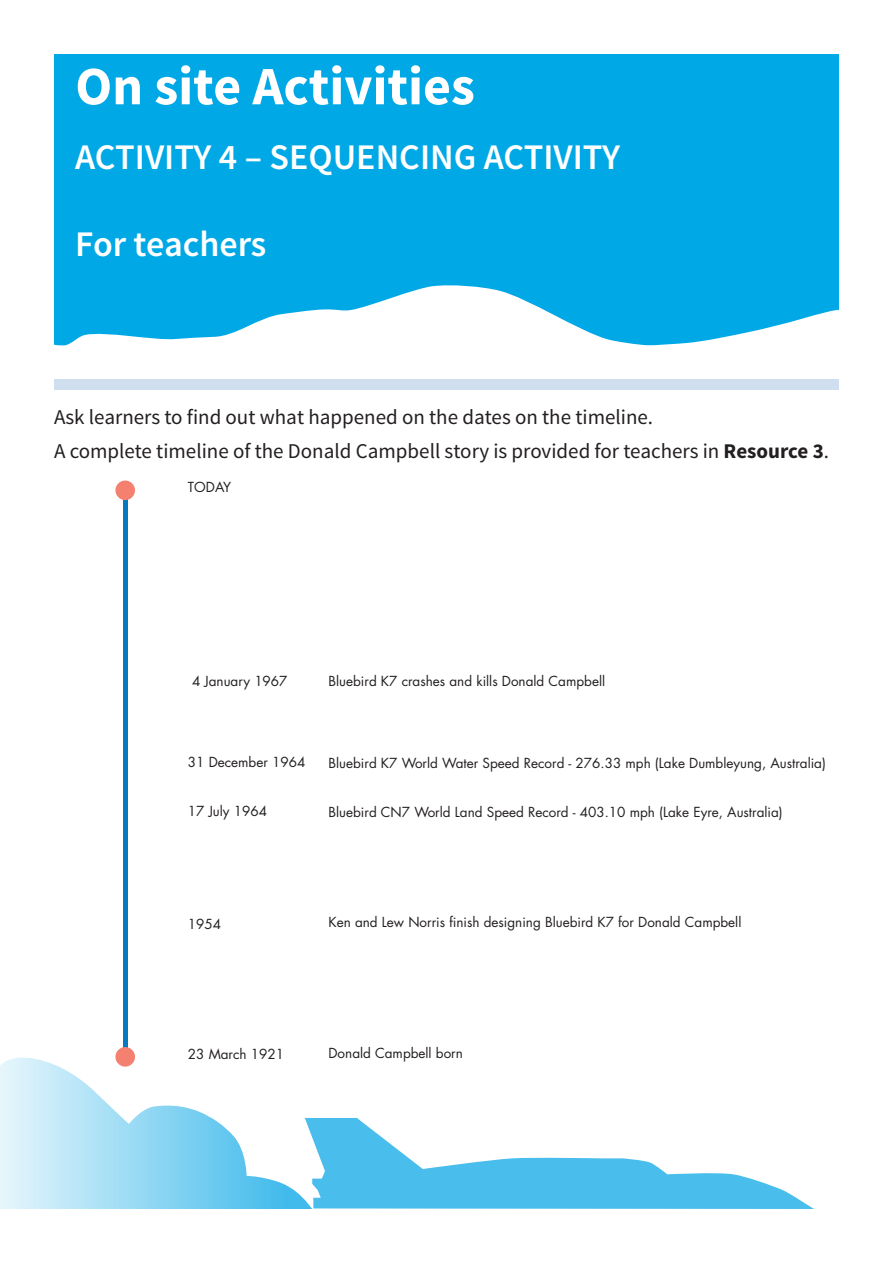
<style>
.page{position:relative;width:893px;height:1263px;background:#fff}
.page>*{position:absolute;margin:0;border:0;box-sizing:border-box;transform-origin:0 0}
.t1{font:700 54px "Source Sans Pro";color:#fff}
.t2{font:600 36px "Source Sans Pro";color:#fff}
.t3{font:21px "Source Sans Pro";color:#231f20}
.t4{font:13.5px "Futura Std";color:#231f20}
.s1{font-weight:700}
</style>
<div class="page">
<div style="left:54px;top:379px;width:785px;height:10px;background:#cfdff0"></div>
<svg style="left:54px;top:54px;width:785px;height:292px;background:#15b0e8"></svg>
<svg style="left:313px;top:1118px;width:502px;height:91px;fill:#49bdec"></svg>
<svg style="left:0;top:1057px;width:313px;height:152px"></svg>
<div style="left:123px;top:490px;width:5px;height:566px;background:#057ac0"></div>
<div style="left:115px;top:480px;width:20px;height:20px;background:#f4806f;border-radius:50%"></div>
<div style="left:115px;top:1047px;width:20px;height:20px;background:#f4806f;border-radius:50%"></div>
<p class="t1" style="left:75px;top:52px;width:401px">On site Activities</p>
<p class="t2" style="left:75px;top:134px;width:546px">ACTIVITY 4 – SEQUENCING ACTIVITY</p>
<p class="t2" style="left:75px;top:221px;width:193px">For teachers</p>
<p class="t3" style="left:54px;top:404px;width:601px">Ask learners to find out what happened on the dates on the timeline.</p>
<p class="t3" style="left:54px;top:438px;width:776px">A complete timeline of the Donald Campbell story is provided for teachers in <span class="s1">Resource 3</span>.</p>
<p class="t4" style="left:188px;top:478px;width:45px">TODAY</p>
<p class="t4" style="left:192px;top:672px;width:97px">4 January 1967</p>
<p class="t4" style="left:328px;top:672px;width:278px">Bluebird K7 crashes and kills Donald Campbell</p>
<p class="t4" style="left:188px;top:753px;width:119px">31 December 1964</p>
<p class="t4" style="left:188px;top:802px;width:81px">17 July 1964</p>
<p class="t4" style="left:328px;top:754px;width:499px">Bluebird K7 World Water Speed Record - 276.33 mph (Lake Dumbleyung, Australia)</p>
<p class="t4" style="left:328px;top:804px;width:456px">Bluebird CN7 World Land Speed Record - 403.10 mph (Lake Eyre, Australia)</p>
<p class="t4" style="left:188px;top:915px;width:35px">1954</p>
<p class="t4" style="left:328px;top:914px;width:414px">Ken and Lew Norris finish designing Bluebird K7 for Donald Campbell</p>
<p class="t4" style="left:188px;top:1045px;width:98px">23 March 1921</p>
<p class="t4" style="left:328px;top:1044px;width:136px">Donald Campbell born</p>
</div>
